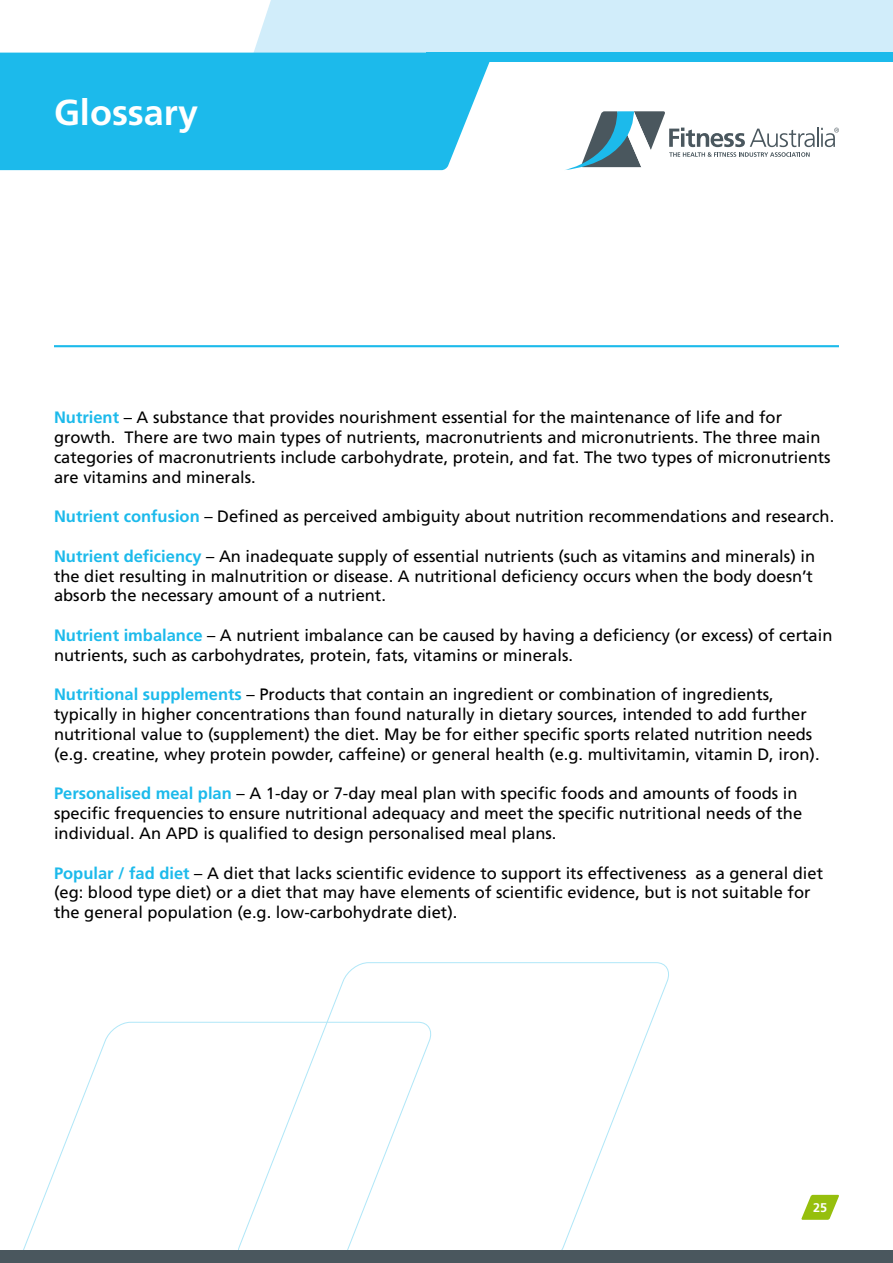
<style>
.page{position:relative;width:893px;height:1263px;background:#fff}
.page>*{position:absolute;margin:0;border:0;box-sizing:border-box;transform-origin:0 0}
.t1{font:700 36px "Frutiger LT Std";color:#fff}
.t2{font:16.5px/19.8px "Frutiger LT Std";color:#000}
.t3{font:700 12.6px "Frutiger LT Std";color:#fff}
.s1{font-weight:700;color:#1cbaeb}
</style>
<div class="page">
<svg style="left:235px;top:962px;width:436px;height:289px"></svg>
<svg style="left:0;top:1022px;width:433px;height:229px"></svg>
<div style="left:251px;top:0;width:642px;height:53px;background:#d1edfa"></div>
<div style="left:0;top:53px;width:490px;height:117px;background:#1cbaeb"></div>
<div style="left:426px;top:53px;width:467px;height:9px;background:#1cbaeb"></div>
<hr style="left:817px;top:127px;width:2px;height:20px;background:#4a575e">
<svg style="left:565px;top:111px;width:250px;height:59px"></svg>
<svg style="left:821px;top:128px;width:18px;height:19px"></svg>
<svg style="left:801px;top:1195px;width:38px;height:25px"></svg>
<div style="left:0;top:1251px;width:893px;height:12px;background:#4a575e"></div>
<hr style="left:54px;top:345px;width:785px;height:2px;background:#1cbaeb">
<h1 class="t1" style="left:54px;top:91px;width:146px">Glossary</h1>
<p class="t2" style="left:54px;top:408px;width:778px"><span class="s1">Nutrient</span> – A substance that provides nourishment essential for the maintenance of life and for growth. There are two main types of nutrients, macronutrients and micronutrients. The three main categories of macronutrients include carbohydrate, protein, and fat. The two types of micronutrients are vitamins and minerals.</p>
<p class="t2" style="left:54px;top:507px;width:782px"><span class="s1">Nutrient confusion</span> – Defined as perceived ambiguity about nutrition recommendations and research.</p>
<p class="t2" style="left:54px;top:546px;width:763px"><span class="s1">Nutrient deficiency</span> – An inadequate supply of essential nutrients (such as vitamins and minerals) in the diet resulting in malnutrition or disease. A nutritional deficiency occurs when the body doesn’t absorb the necessary amount of a nutrient.</p>
<p class="t2" style="left:54px;top:625px;width:780px"><span class="s1">Nutrient imbalance</span> – A nutrient imbalance can be caused by having a deficiency (or excess) of certain nutrients, such as carbohydrates, protein, fats, vitamins or minerals.</p>
<p class="t2" style="left:54px;top:685px;width:767px"><span class="s1">Nutritional supplements</span> – Products that contain an ingredient or combination of ingredients, typically in higher concentrations than found naturally in dietary sources, intended to add further nutritional value to (supplement) the diet. May be for either specific sports related nutrition needs (e.g. creatine, whey protein powder, caffeine) or general health (e.g. multivitamin, vitamin D, iron).</p>
<p class="t2" style="left:54px;top:784px;width:750px"><span class="s1">Personalised meal plan</span> – A 1-day or 7-day meal plan with specific foods and amounts of foods in specific frequencies to ensure nutritional adequacy and meet the specific nutritional needs of the individual. An APD is qualified to design personalised meal plans.</p>
<p class="t2" style="left:54px;top:863px;width:771px"><span class="s1">Popular / fad diet</span> – A diet that lacks scientific evidence to support its effectiveness as a general diet (eg: blood type diet) or a diet that may have elements of scientific evidence, but is not suitable for the general population (e.g. low-carbohydrate diet).</p>
<p class="t3" style="left:813px;top:1200px;width:16px">25</p>
</div>
